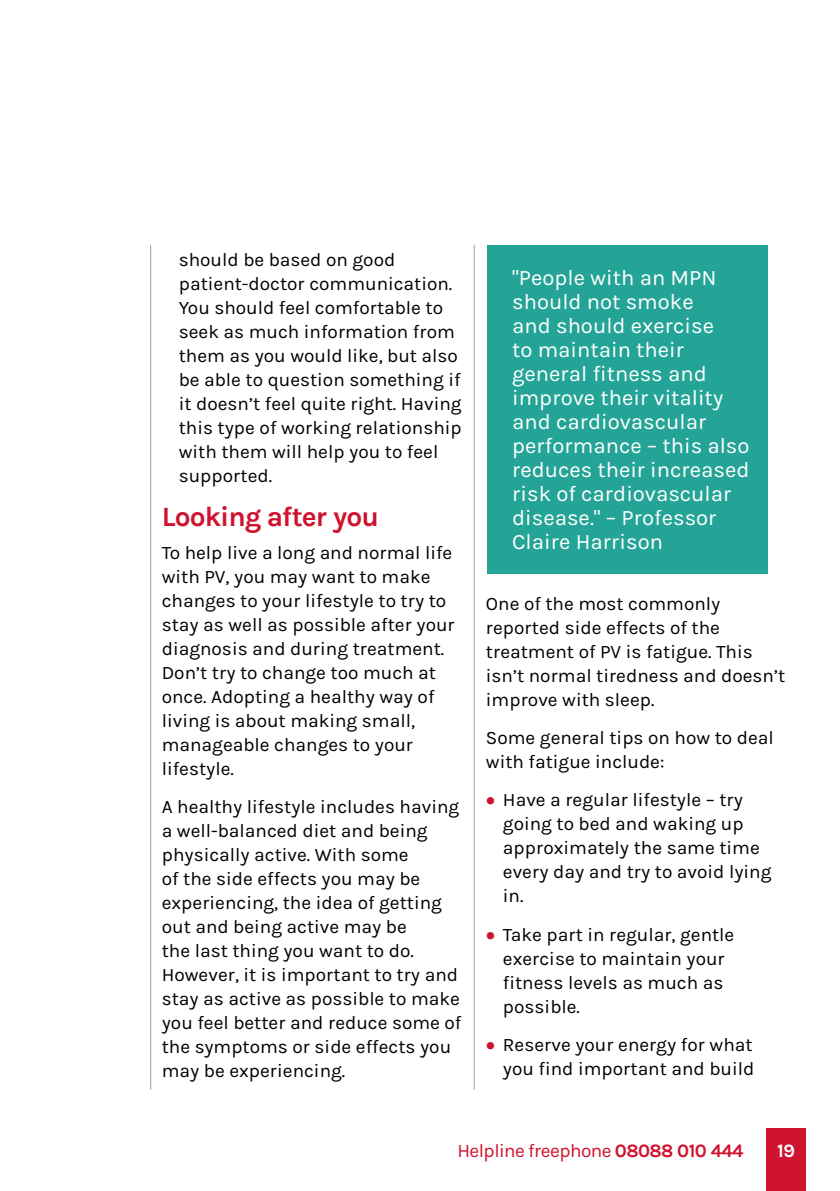
<style>
.page{position:relative;width:840px;height:1191px;background:#fff}
.page>*{position:absolute;margin:0;border:0;box-sizing:border-box;transform-origin:0 0}
.t1{font:700 28px "Karla";letter-spacing:-.03em;color:#cf122d}
.t2{font:22px/24px "Karla";color:#fff}
.t3{font:19px/24px "Karla";color:#000}
.t4{font:19px "Karla";letter-spacing:-.03em;color:#cf122d}
.t5{font:700 19px "Karla";color:#fff}
.s1{font-family:"Myriad Pro";font-weight:700;font-size:28px;color:#cf122d}
.s2{font-weight:700}
</style>
<div class="page">
<div style="left:765px;top:1128px;width:40px;height:63px;background:#cf122d"></div>
<hr style="left:150px;top:245px;width:1px;height:844px;background:#9d9d9c">
<hr style="left:473px;top:245px;width:1px;height:844px;background:#9d9d9c">
<div style="left:487px;top:245px;width:280px;height:329px;background:#23a496"></div>
<p class="t3" style="left:179px;top:248px;width:284px">should be based on good patient-doctor communication.<br>You should feel comfortable to seek as much information from them as you would like, but also be able to question something if it doesn’t feel quite right. Having this type of working relationship with them will help you to feel supported.</p>
<h1 class="t1" style="left:162px;top:501px;width:218px">Looking after you</h1>
<p class="t3" style="left:162px;top:541px;width:294px">To help live a long and normal life with PV, you may want to make changes to your lifestyle to try to stay as well as possible after your diagnosis and during treatment.<br>Don’t try to change too much at once. Adopting a healthy way of living is about making small, manageable changes to your lifestyle.</p>
<p class="t3" style="left:162px;top:795px;width:301px">A healthy lifestyle includes having a well-balanced diet and being physically active. With some<br>of the side effects you may be experiencing, the idea of getting out and being active may be<br>the last thing you want to do.<br>However, it is important to try and stay as active as possible to make you feel better and reduce some of the symptoms or side effects you may be experiencing.</p>
<p class="t2" style="left:512px;top:266px;width:239px">"People with an MPN should not smoke<br>and should exercise<br>to maintain their general fitness and improve their vitality and cardiovascular performance – this also reduces their increased risk of cardiovascular disease." – Professor<br>Claire Harrison</p>
<p class="t3" style="left:485px;top:592px;width:301px">One of the most commonly reported side effects of the treatment of PV is fatigue. This isn’t normal tiredness and doesn’t improve with sleep.</p>
<p class="t3" style="left:485px;top:726px;width:289px">Some general tips on how to deal with fatigue include:</p>
<p class="t3" style="left:502px;top:788px;width:270px;text-indent:-17px"><span class="s1">•</span> Have a regular lifestyle – try going to bed and waking up approximately the same time every day and try to avoid lying in.</p>
<p class="t3" style="left:502px;top:922px;width:233px;text-indent:-17px"><span class="s1">•</span> Take part in regular, gentle exercise to maintain your fitness levels as much as possible.</p>
<p class="t3" style="left:485px;top:1032px;width:270px;text-align:right"><span class="s1">•</span> Reserve your energy for what you find important and build</p>
<p class="t4" style="left:457px;top:1140px;width:287px">Helpline freephone <span class="s2">08088 010 444</span></p>
<p class="t5" style="left:776px;top:1140px;width:19px">19</p>
</div>
